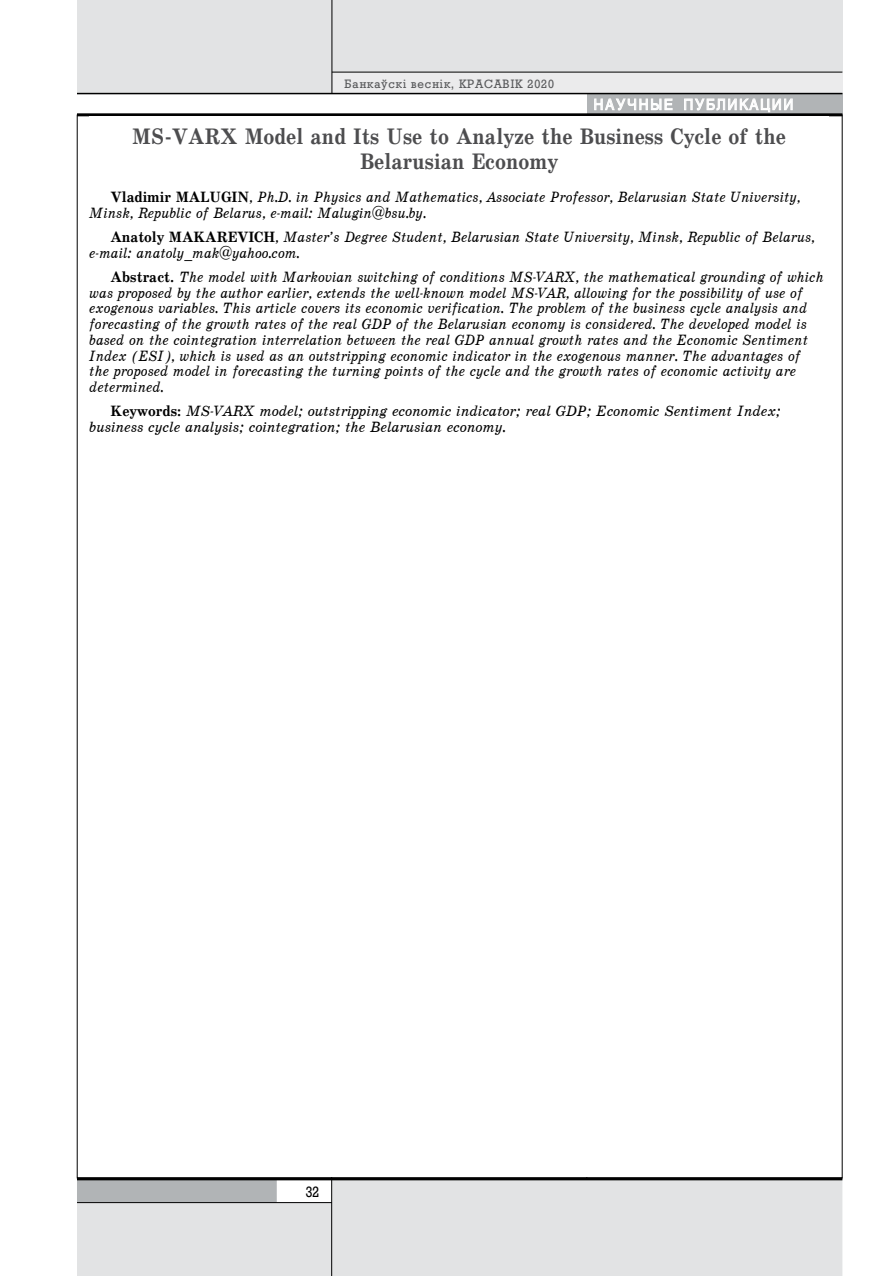
<style>
.page{position:relative;width:893px;height:1276px;background:#fff}
.page>*{position:absolute;margin:0;border:0;box-sizing:border-box;transform-origin:0 0}
.t1{font:22.5px/25.5px "School Book C Bold";color:#4d4d4f;text-align:center;scale:.9 1}
.t2{font:15px/15.8px "School Book C Italic";color:#000;scale:.9 1}
.t3{font:15px/15.8px "School Book C Italic";color:#000;scale:.95 1}
.t4{font:15px "Rodeo";color:#000;scale:.9 1}
.t5{font:12px "Rodeo";letter-spacing:.08em;color:#58595b}
.s1{font-family:"School Book C Bold"}
</style>
<div class="page">
<div style="left:77px;top:1202px;width:255px;height:74px;background:#e2e3e4"></div>
<div style="left:77px;top:1180px;width:200px;height:22px;background:#b1b4b6"></div>
<div style="left:332px;top:1180px;width:510px;height:96px;background:#e2e3e4"></div>
<hr style="left:77px;top:1202px;width:255px;height:1px;background:#000">
<hr style="left:331px;top:1178px;width:1px;height:98px;background:#000">
<div style="left:77px;top:0;width:255px;height:94px;background:#e2e3e4"></div>
<div style="left:332px;top:0;width:510px;height:72px;background:#e2e3e4"></div>
<div style="left:332px;top:72px;width:510px;height:22px;background:#ebebec"></div>
<hr style="left:332px;top:0;width:1px;height:94px;background:#000">
<hr style="left:332px;top:72px;width:510px;height:1px;background:#000">
<div style="left:587px;top:94px;width:255px;height:21px;background:#b1b4b6"></div>
<svg style="left:594px;top:98px;width:79px;height:13px"></svg>
<svg style="left:684px;top:98px;width:109px;height:14px"></svg>
<hr style="left:77px;top:93px;width:765px;height:1px;background:#000">
<hr style="left:77px;top:113px;width:765px;height:3px;background:#000">
<hr style="left:77px;top:1177px;width:765px;height:3px;background:#000">
<p class="t5" style="left:344px;top:77px;width:211px">Банкаўскі веснік, КРАСАВIК 2020</p>
<h1 class="t1" style="left:132px;top:124px;width:728px">MS-VARХ Model and Its Use to Analyze the Business Cycle of the<br>Belarusian Economy</h1>
<p class="t2" style="left:89px;top:189px;width:792px;text-indent:21px"><span class="s1">Vladimir MALUGIN</span>, Ph.D. in Physics and Mathematics, Associate Professor, Belarusian State University,<br>Minsk, Republic of Belarus, e-mail: Malugin@bsu.by.</p>
<p class="t2" style="left:89px;top:229px;width:808px;text-indent:21px"><span class="s1">Anatoly MAKAREVICH</span>, Master’s Degree Student, Belarusian State University, Minsk, Republic of Belarus, e-mail: anatoly_mak@yahoo.com.</p>
<p class="t2" style="left:89px;top:269px;width:817px;text-indent:21px"><span class="s1">Abstract.</span> The model with Markovian switching of conditions MS-VARX, the mathematical grounding of which was proposed by the author earlier, extends the well-known model MS-VAR, allowing for the possibility of use of exogenous variables. This article covers its economic verification. The problem of the business cycle analysis and forecasting of the growth rates of the real GDP of the Belarusian economy is considered. The developed model is based on the cointegration interrelation between the real GDP annual growth rates and the Economic Sentiment Index (ESI), which is used as an outstripping economic indicator in the exogenous manner. The advantages of the proposed model in forecasting the turning points of the cycle and the growth rates of economic activity are determined.</p>
<p class="t3" style="left:89px;top:403px;width:729px;text-indent:21px"><span class="s1">Keywords:</span> MS-VARХ model; outstripping economic indicator; real GDP; Economic Sentiment Index; business cycle analysis; cointegration; the Belarusian economy.</p>
<p class="t4" style="left:306px;top:1183px;width:16px">32</p>
</div>
